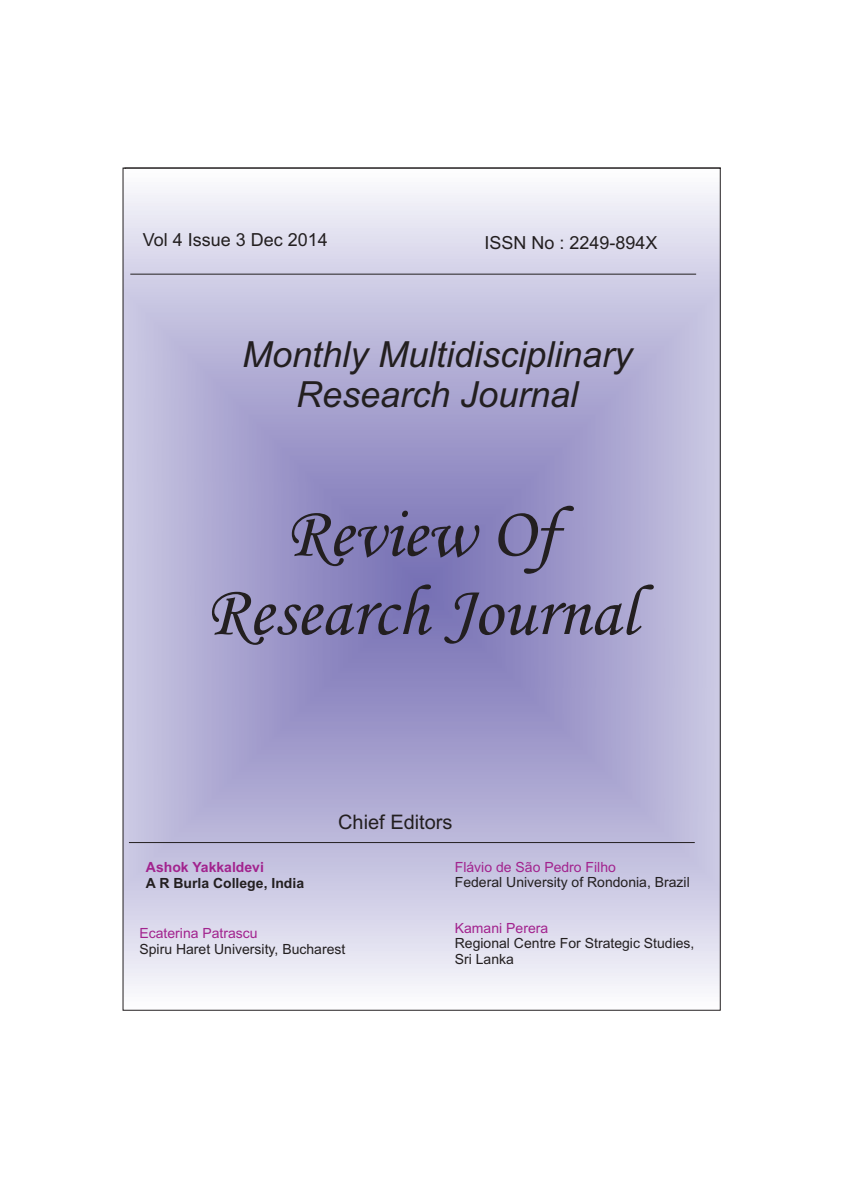
<style>
.page{position:relative;width:842px;height:1191px;background:#fff}
.page>*{position:absolute;margin:0;border:0;box-sizing:border-box;transform-origin:0 0}
.t1{font:italic 72px/78.7px "Monotype Corsiva";color:#231f20;text-align:center}
.t2{font:italic 36px/40.2px "Arial";color:#231f20;text-align:center}
.t3{font:20px "Arial";color:#231f20}
.t4{font:18px "Arial";color:#231f20}
.t5{font:14px/15.6px "Arial";color:#231f20}
.t6{font:14px "Arial";color:#a2238e}
.t7{font:700 14px "Arial";color:#231f20}
.t8{font:700 14px "Arial";color:#a2238e}
</style>
<div class="page">
<svg style="left:125px;top:193px;width:593px;height:793px;background:#b9b5d9"></svg>
<hr style="left:130px;top:274px;width:566px;height:1px;background:#231f20">
<hr style="left:129px;top:842px;width:566px;height:1px;background:#231f20">
<p class="t4" style="left:143px;top:233px;width:187px">Vol 4 Issue 3 Dec 2014</p>
<p class="t4" style="left:484px;top:236px;width:175px">ISSN No : 2249-894X</p>
<h2 class="t2" style="left:242px;top:337px;width:392px">Monthly Multidisciplinary<br>Research Journal</h2>
<h1 class="t1" style="left:205px;top:500px;width:433px">Review Of<br>Research Journal</h1>
<p class="t8" style="left:146px;top:862px;width:120px">Ashok Yakkaldevi</p>
<p class="t7" style="left:146px;top:877px;width:160px">A R Burla College, India</p>
<h3 class="t3" style="left:338px;top:814px;width:116px">Chief Editors</h3>
<p class="t6" style="left:455px;top:861px;width:163px">Flávio de São Pedro Filho</p>
<p class="t5" style="left:455px;top:876px;width:236px">Federal University of Rondonia, Brazil</p>
<p class="t6" style="left:139px;top:928px;width:120px">Ecaterina Patrascu</p>
<p class="t5" style="left:139px;top:942px;width:207px">Spiru Haret University, Bucharest</p>
<p class="t6" style="left:455px;top:922px;width:95px">Kamani Perera</p>
<p class="t5" style="left:455px;top:937px;width:241px">Regional Centre For Strategic Studies,<br>Sri Lanka</p>
</div>
